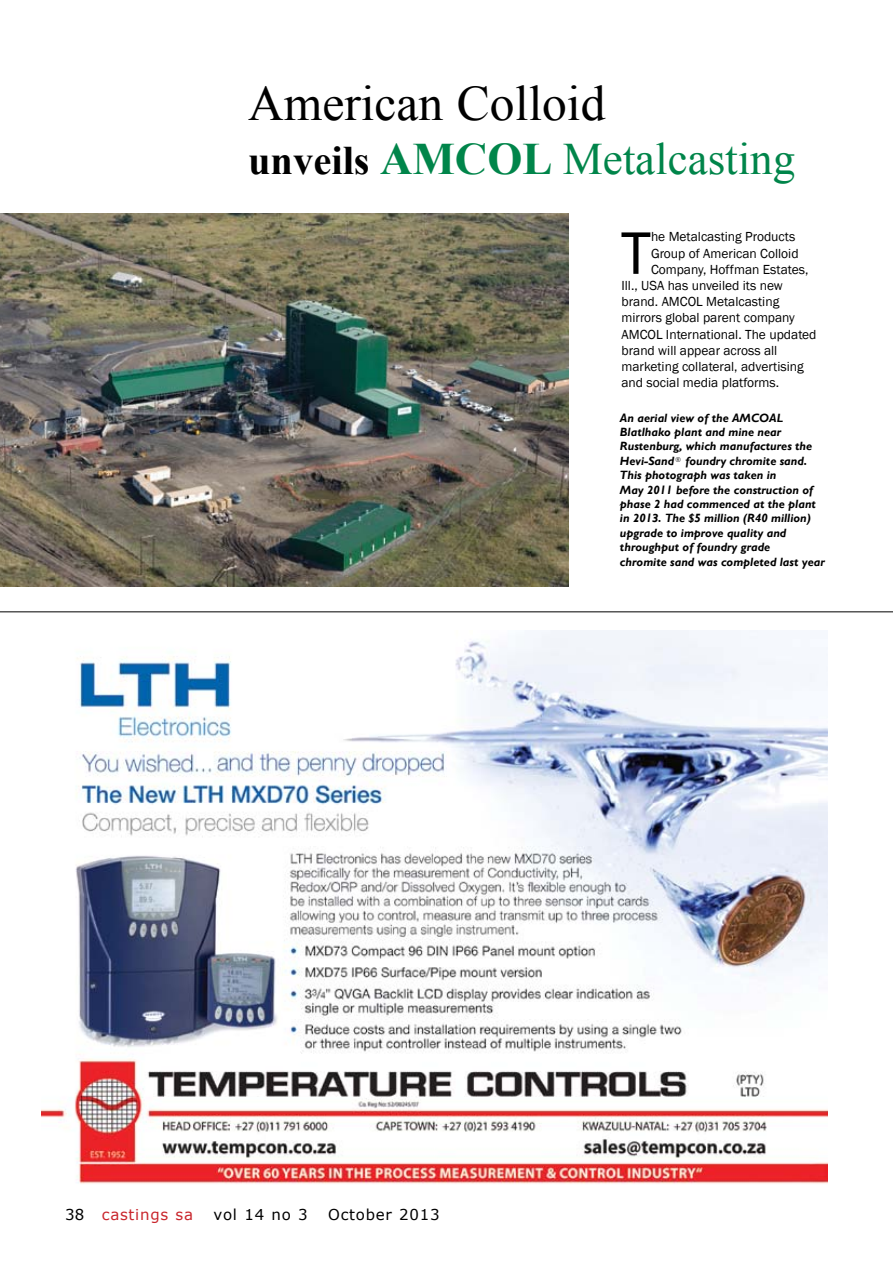
<style>
.page{position:relative;width:893px;height:1263px;background:#fff}
.page>*{position:absolute;margin:0;border:0;box-sizing:border-box;transform-origin:0 0}
.t1{font:62.1px "Franklin Gothic";color:#000}
.t2{font:49.5px "Times New Roman";color:#000}
.t3{font:45px "Times New Roman";color:#00854a}
.t4{font:15px "Verdana";letter-spacing:.05em;color:#000}
.t5{font:15px "Verdana";letter-spacing:.05em;color:#c9252c}
.t6{font:13.5px "Franklin Gothic";color:#000}
.t7{font:italic 700 12px/14.4px "Gill Sans";color:#000}
.s1{font-weight:700;font-size:40.5px;color:#000}
.s2{font-weight:700}
.s3{font-size:10.5px}
.s4{color:#000}
</style>
<div class="page">
<hr style="left:0;top:611px;width:893px;height:1px;background:#000">
<img style="left:0;top:213px;width:568px;height:374px">
<img style="left:41px;top:630px;width:787px;height:554px">
<h2 class="t2" style="left:248px;top:70px;width:359px">American Colloid</h2>
<h3 class="t3" style="left:248px;top:129px;width:549px"><span class="s1">unveils</span> <span class="s2">AMCOL</span> Metalcasting</h3>
<h1 class="t1" style="left:621px;top:215px;width:32px">T</h1>
<p class="t6" style="left:651px;top:229px;width:146px">he Metalcasting Products</p>
<p class="t6" style="left:651px;top:245px;width:149px">Group of American Colloid</p>
<p class="t6" style="left:651px;top:261px;width:159px">Company, Hoffman Estates,</p>
<p class="t6" style="left:621px;top:277px;width:163px">Ill., USA has unveiled its new</p>
<p class="t6" style="left:621px;top:293px;width:159px">brand. AMCOL Metalcasting</p>
<p class="t6" style="left:621px;top:310px;width:175px">mirrors global parent company</p>
<p class="t6" style="left:621px;top:326px;width:197px">AMCOL International. The updated</p>
<p class="t6" style="left:621px;top:342px;width:157px">brand will appear across all</p>
<p class="t6" style="left:621px;top:358px;width:184px">marketing collateral, advertising</p>
<p class="t6" style="left:621px;top:374px;width:159px">and social media platforms.</p>
<p class="t7" style="left:620px;top:411px;width:206px">An aerial view of the AMCOAL<br>Blatlhako plant and mine near<br>Rustenburg, which manufactures the<br>Hevi-Sand<span class="s3">®</span> foundry chromite sand.<br>This photograph was taken in<br>May 2011 before the construction of phase 2 had commenced at the plant in 2013. The $5 million (R40 million) upgrade to improve quality and throughput of foundry grade<br>chromite sand was completed last year</p>
<p class="t5" style="left:65px;top:1204px;width:129px"><span class="s4">38</span> castings sa</p>
<p class="t4" style="left:214px;top:1204px;width:96px">vol 14 no 3</p>
<p class="t4" style="left:328px;top:1204px;width:113px">October 2013</p>
</div>
